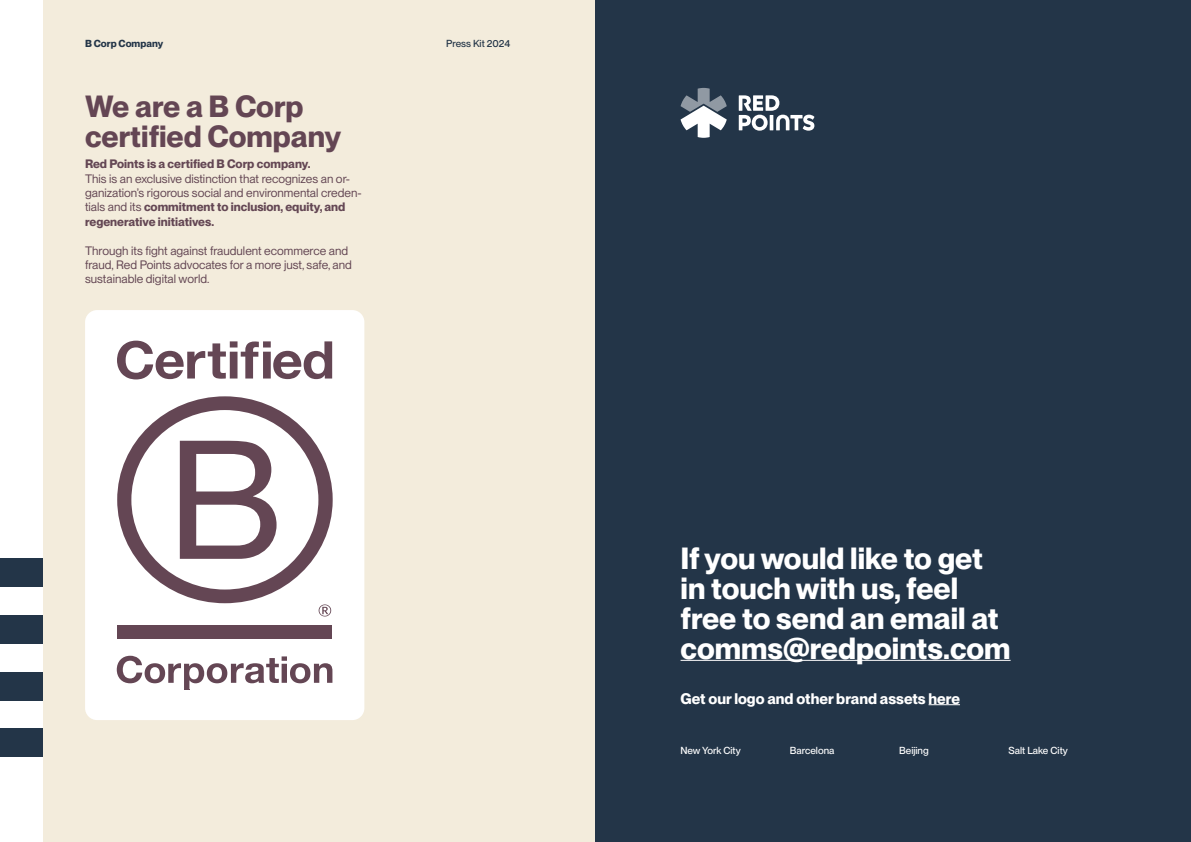
<style>
.page{position:relative;width:1191px;height:842px;background:#fff}
.page>*{position:absolute;margin:0;border:0;box-sizing:border-box;transform-origin:0 0}
.t1{font:700 30px/30px "PP Neue Montreal";color:#fff}
.t2{font:700 30px/30px "PP Neue Montreal";color:#644654}
.t3{font:700 15px "PP Neue Montreal";color:#fff}
.t4{font:12px/14.4px "PP Neue Montreal";color:#644754}
.t5{font:700 12px "PP Neue Montreal";color:#644754}
.t6{font:500 10px "PP Neue Montreal";color:#fff}
.t7{font:700 10px "PP Neue Montreal";color:#233548}
.t8{font:500 10px "PP Neue Montreal";color:#233548}
.s1{font-weight:700}
</style>
<div class="page">
<div style="left:43px;top:1px;width:552px;height:841px;background:#f3ecdc"></div>
<div style="left:0;top:729px;width:43px;height:28px;background:#233548"></div>
<div style="left:0;top:558px;width:43px;height:29px;background:#233548"></div>
<div style="left:0;top:615px;width:43px;height:28px;background:#233548"></div>
<div style="left:0;top:672px;width:43px;height:28px;background:#233548"></div>
<div style="left:85px;top:310px;width:279px;height:410px;background:#fff;border-radius:12px"></div>
<svg style="left:117px;top:341px;width:215px;height:38px"></svg>
<svg style="left:117px;top:396px;width:216px;height:207px"></svg>
<div style="left:118px;top:625px;width:214px;height:14px;background:#644654"></div>
<svg style="left:318px;top:604px;width:13px;height:12px"></svg>
<svg style="left:117px;top:656px;width:215px;height:33px"></svg>
<div style="left:595px;top:0;width:596px;height:842px;background:#233548"></div>
<hr style="left:680px;top:660px;width:330px;height:1px;background:#fff">
<hr style="left:928px;top:704px;width:32px;height:1px;background:#fff">
<svg style="left:738px;top:95px;width:76px;height:36px"></svg>
<svg style="left:680px;top:88px;width:46px;height:50px"></svg>
<p class="t7" style="left:85px;top:38px;width:80px">B Corp Company</p>
<p class="t8" style="left:446px;top:38px;width:66px">Press Kit 2024</p>
<h1 class="t2" style="left:85px;top:92px;width:258px">We are a B Corp certified Company</h1>
<p class="t5" style="left:85px;top:157px;width:227px">Red Points is a certified B Corp company.</p>
<p class="t4" style="left:85px;top:171px;width:278px">This is an exclusive distinction that recognizes an or&shy;ganization’s rigorous social and environmental creden&shy;tials and its <span class="s1">commitment to inclusion, equity, and regenerative initiatives.</span></p>
<p class="t4" style="left:85px;top:243px;width:268px">Through its fight against fraudulent ecommerce and fraud, Red Points advocates for a more just, safe, and sustainable digital world.</p>
<h1 class="t1" style="left:680px;top:544px;width:331px">If you would like to get in touch with us, feel free to send an email at comms@redpoints.com</h1>
<p class="t3" style="left:680px;top:690px;width:281px">Get our logo and other brand assets here</p>
<p class="t6" style="left:680px;top:744px;width:62px">New York City</p>
<p class="t6" style="left:790px;top:744px;width:46px">Barcelona</p>
<p class="t6" style="left:899px;top:744px;width:31px">Beijing</p>
<p class="t6" style="left:1008px;top:744px;width:61px">Salt Lake City</p>
</div>
